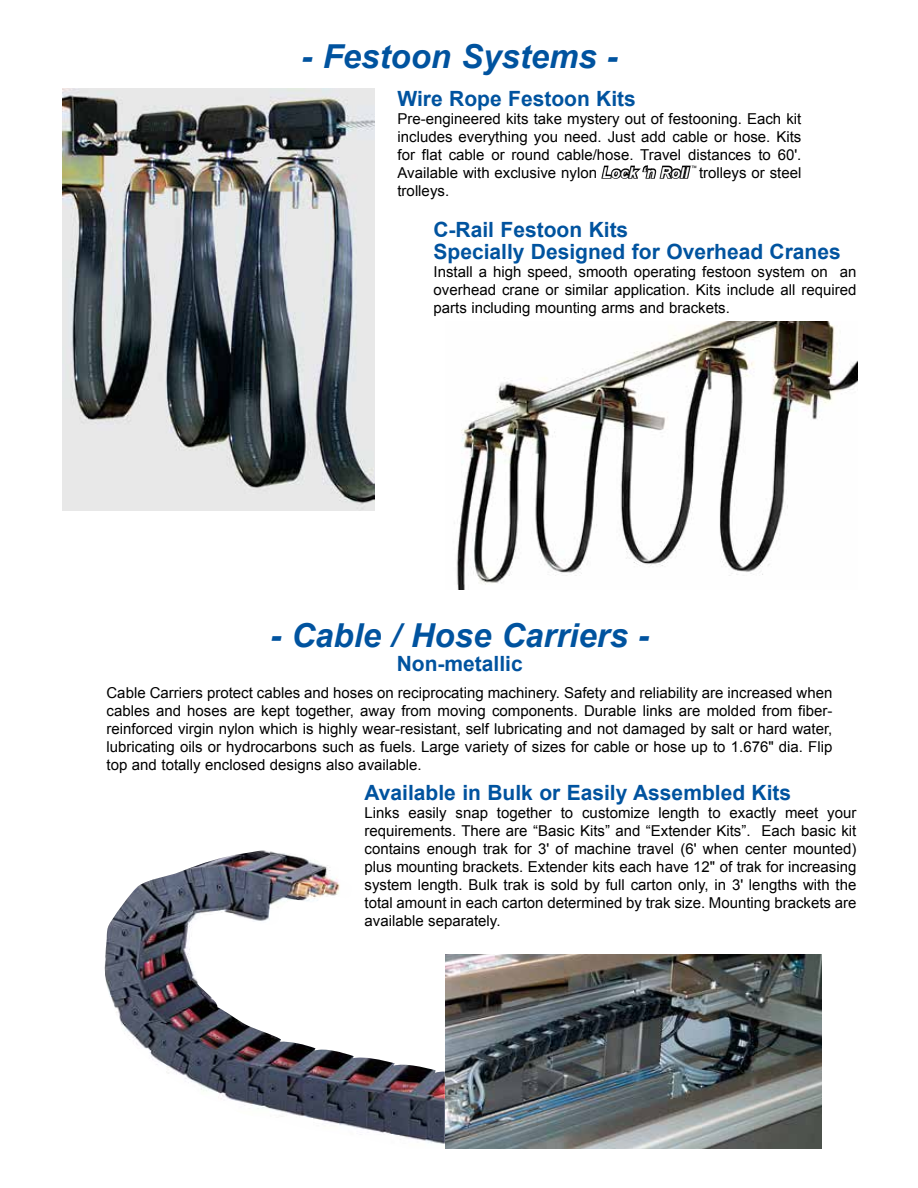
<style>
.page{position:relative;width:918px;height:1188px;background:#fff}
.page>*{position:absolute;margin:0;border:0;box-sizing:border-box;transform-origin:0 0}
.t1{font:italic 700 33px "Arial";color:#00539f}
.t2{font:700 21px/22.5px "Arial";color:#00539f}
.t3{font:15px/18px "Arial";color:#000;text-align:justify}
.t4{font:6px "Arial";color:#000}
.s1{font-weight:700;font-style:italic;color:#fff}
</style>
<div class="page">
<img style="left:456px;top:321px;width:402px;height:269px">
<svg style="left:601px;top:165px;width:90px;height:14px"></svg>
<img style="left:63px;top:88px;width:311px;height:422px">
<img style="left:446px;top:954px;width:375px;height:195px">
<img style="left:104px;top:850px;width:341px;height:294px">
<h1 class="t1" style="left:302px;top:34px;width:318px">- Festoon Systems -</h1>
<h2 class="t2" style="left:398px;top:88px;width:240px">Wire Rope Festoon Kits</h2>
<p class="t3" style="left:398px;top:109px;width:405px">Pre-engineered kits take mystery out of festooning. Each kit includes everything you need. Just add cable or hose. Kits for flat cable or round cable/hose. Travel distances to 60'.<br>Available with exclusive nylon <span class="s1">Lock ‘n Roll</span></p>
<p class="t4" style="left:691px;top:163px;width:7px">™</p>
<p class="t3" style="left:699px;top:163px;width:104px">trolleys or steel</p>
<p class="t3" style="left:397px;top:181px;width:53px">trolleys.</p>
<h2 class="t2" style="left:434px;top:219px;width:409px">C-Rail Festoon Kits<br>Specially Designed for Overhead Cranes</h2>
<p class="t3" style="left:434px;top:263px;width:424px">Install a high speed, smooth operating festoon system on an overhead crane or similar application. Kits include all required parts including mounting arms and brackets.</p>
<h1 class="t1" style="left:270px;top:613px;width:380px">- Cable / Hose Carriers -</h1>
<h2 class="t2" style="left:397px;top:653px;width:128px">Non-metallic</h2>
<p class="t3" style="left:106px;top:684px;width:728px">Cable Carriers protect cables and hoses on reciprocating machinery. Safety and reliability are increased when cables and hoses are kept together, away from moving components. Durable links are molded from fiber&shy;reinforced virgin nylon which is highly wear-resistant, self lubricating and not damaged by salt or hard water, lubricating oils or hydrocarbons such as fuels. Large variety of sizes for cable or hose up to 1.676" dia. Flip top and totally enclosed designs also available.</p>
<h2 class="t2" style="left:365px;top:782px;width:428px">Available in Bulk or Easily Assembled Kits</h2>
<p class="t3" style="left:364px;top:804px;width:493px">Links easily snap together to customize length to exactly meet your requirements. There are “Basic Kits” and “Extender Kits”. Each basic kit contains enough trak for 3' of machine travel (6' when center mounted) plus mounting brackets. Extender kits each have 12" of trak for increasing system length. Bulk trak is sold by full carton only, in 3' lengths with the total amount in each carton determined by trak size. Mounting brackets are available separately.</p>
</div>
